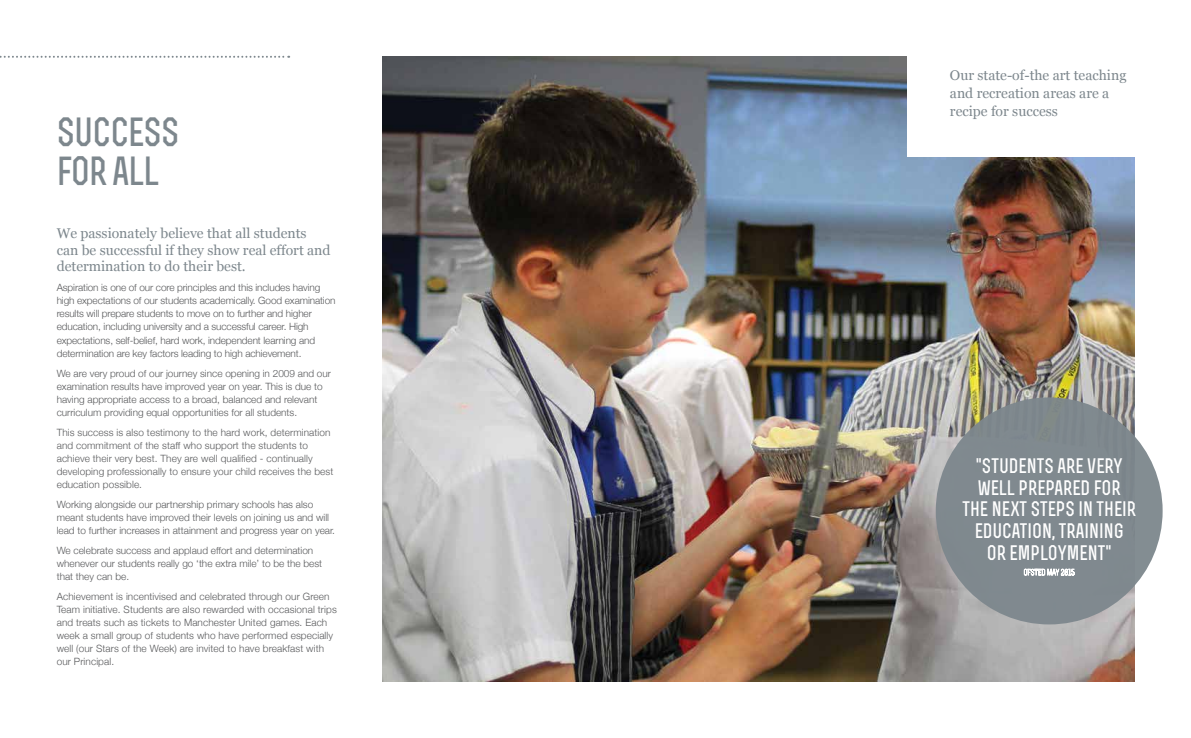
<style>
.page{position:relative;width:1191px;height:738px;background:#fff}
.page>*{position:absolute;margin:0;border:0;box-sizing:border-box;transform-origin:0 0}
.t1{font:700 38px/38px "Rex";letter-spacing:-.02em;color:#7d878d}
.t2{font:700 19.6px/21.8px "Rex";color:#fff;text-align:center}
.t3{font:14px/16.8px "Georgia";color:#7d878d}
.t4{font:300 10px/13px "Helvetica Neue";color:#58595b}
</style>
<div class="page">
<img style="left:383px;top:57px;width:751px;height:623px">
<div style="left:935px;top:397px;width:227px;height:227px;background:#7d878d;border-radius:50%"></div>
<svg style="left:0;top:56px;width:289px;height:2px"></svg>
<svg style="left:1024px;top:568px;width:50px;height:7px"></svg>
<div style="left:907px;top:0;width:284px;height:156px;background:#fff"></div>
<h1 class="t1" style="left:57px;top:113px;width:124px">SUCCESS<br>FOR ALL</h1>
<h3 class="t3" style="left:57px;top:224px;width:275px">We passionately believe that all students can be successful if they show real effort and determination to do their best.</h3>
<p class="t4" style="left:57px;top:280px;width:280px">Aspiration is one of our core principles and this includes having high expectations of our students academically. Good examination results will prepare students to move on to further and higher education, including university and a successful career. High expectations, self-belief, hard work, independent learning and determination are key factors leading to high achievement.</p>
<p class="t4" style="left:57px;top:365px;width:276px">We are very proud of our journey since opening in 2009 and our examination results have improved year on year. This is due to having appropriate access to a broad, balanced and relevant curriculum providing equal opportunities for all students.</p>
<p class="t4" style="left:57px;top:424px;width:278px">This success is also testimony to the hard work, determination and commitment of the staff who support the students to achieve their very best. They are well qualified - continually developing professionally to ensure your child receives the best education possible.</p>
<p class="t4" style="left:57px;top:497px;width:280px">Working alongside our partnership primary schools has also meant students have improved their levels on joining us and will lead to further increases in attainment and progress year on year.</p>
<p class="t4" style="left:57px;top:543px;width:267px">We celebrate success and applaud effort and determination whenever our students really go ‘the extra mile’ to be the best that they can be.</p>
<p class="t4" style="left:57px;top:589px;width:282px">Achievement is incentivised and celebrated through our Green Team initiative. Students are also rewarded with occasional trips and treats such as tickets to Manchester United games. Each week a small group of students who have performed especially well (our Stars of the Week) are invited to have breakfast with our Principal.</p>
<h3 class="t3" style="left:950px;top:65px;width:178px;line-height:18px">Our state-of-the art teaching and recreation areas are a recipe for success</h3>
<h2 class="t2" style="left:962px;top:454px;width:175px">"STUDENTS ARE VERY<br>WELL PREPARED FOR<br>THE NEXT STEPS IN THEIR<br>EDUCATION, TRAINING<br>OR EMPLOYMENT"</h2>
</div>
